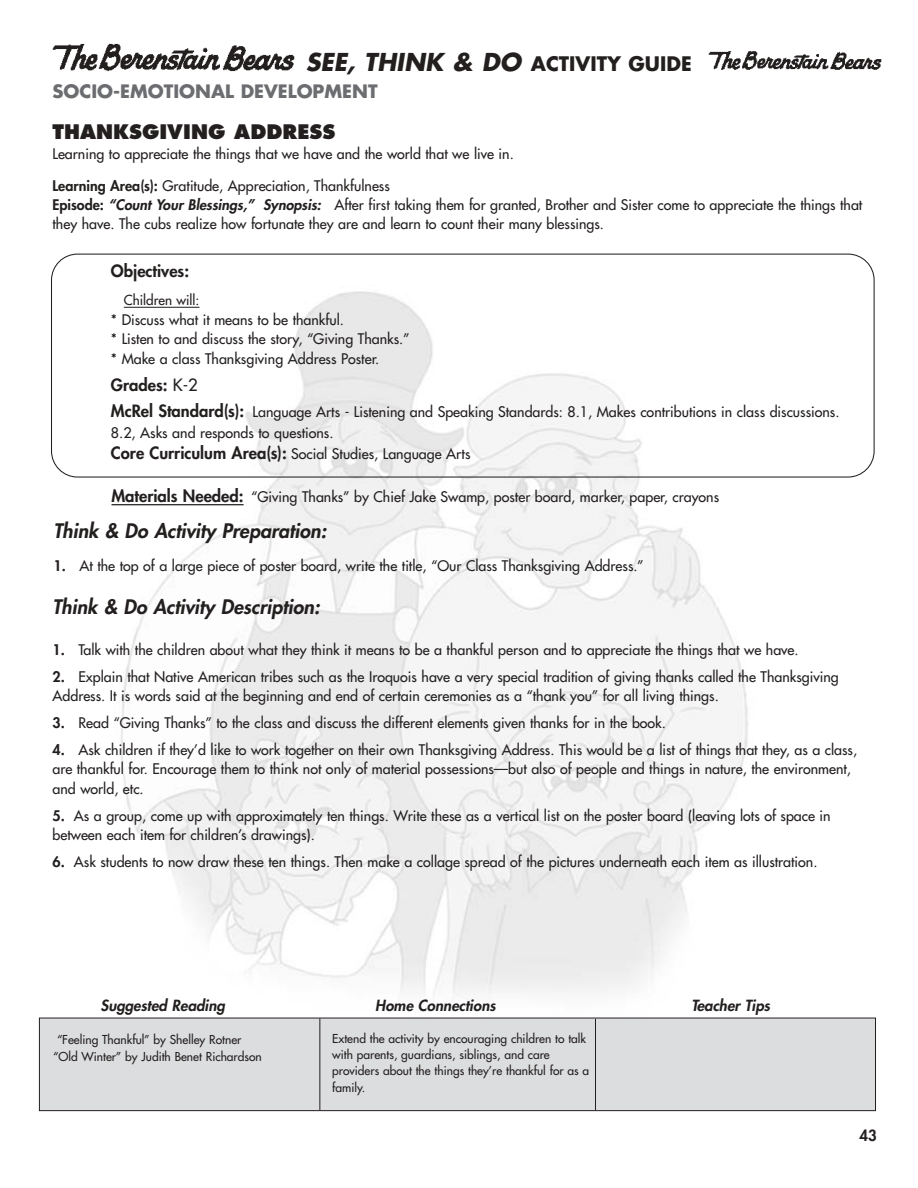
<style>
.page{position:relative;width:918px;height:1188px;background:#fff}
.page>*{position:absolute;margin:0;border:0;box-sizing:border-box;transform-origin:0 0}
.t1{font:italic 800 19.5px "Futura";color:#231f1f}
.t2{font:700 19.5px "Futura";color:#231f1f}
.t3{font:800 19.5px "Futura";color:#231f1f}
.t4{font:700 18px "Futura";color:#6c6d70}
.t5{font:800 16.5px "Futura";color:#231f1f}
.t6{font:italic 800 15px "Futura";color:#231f1f}
.t7{font:800 15px "Futura";color:#231f1f}
.t8{font:14.25px/19.4px "Futura";color:#231f1f}
.t9{font:13.5px "Futura";color:#231f1f}
.t10{font:12px/16.4px "Futura";color:#231f1f}
.s1{font-style:italic;font-size:24px}
.s2{font-weight:800}
.s3{font-weight:800;font-style:italic}
.s4{font-weight:400}
.s5{font-weight:800;font-size:16.5px}
</style>
<div class="page">
<img style="left:52px;top:43px;width:243px;height:29px">
<img style="left:708px;top:51px;width:173px;height:19px">
<img style="left:98px;top:253px;width:684px;height:765px">
<svg style="left:51px;top:254px;width:824px;height:224px"></svg>
<hr style="left:124px;top:307px;width:75px;height:1px;background:#231f1f">
<hr style="left:111px;top:504px;width:133px;height:1px;background:#231f1f">
<div style="left:39px;top:1018px;width:837px;height:93px;background:#dcdddf"></div>
<div style="left:39px;top:1018px;width:837px;height:93px;border:1px solid #231f1f"></div>
<hr style="left:319px;top:1018px;width:1px;height:92px;background:#231f1f">
<hr style="left:595px;top:1019px;width:1px;height:91px;background:#231f1f">
<h1 class="t2" style="left:306px;top:54px;width:387px"><span class="s1">SEE, THINK &amp; DO</span> ACTIVITY GUIDE</h1>
<p class="t4" style="left:52px;top:83px;width:327px">SOCIO-EMOTIONAL DEVELOPMENT</p>
<h1 class="t3" style="left:53px;top:123px;width:284px">THANKSGIVING ADDRESS</h1>
<p class="t8" style="left:53px;top:145px;width:463px">Learning to appreciate the things that we have and the world that we live in.</p>
<p class="t8" style="left:53px;top:177px;width:811px"><span class="s2">Learning Area(s):</span> Gratitude, Appreciation, Thankfulness<br><span class="s2">Episode:</span> <span class="s3">“Count Your Blessings,” Synopsis:</span> After first taking them for granted, Brother and Sister come to appreciate the things that they have. The cubs realize how fortunate they are and learn to count their many blessings.</p>
<p class="t5" style="left:111px;top:263px;width:80px">Objectives:</p>
<p class="t9" style="left:124px;top:294px;width:77px">Children will:</p>
<p class="t8" style="left:111px;top:311px;width:300px">* Discuss what it means to be thankful.<br>* Listen to and discuss the story, “Giving Thanks.” * Make a class Thanksgiving Address Poster.</p>
<p class="t5" style="left:111px;top:377px;width:88px">Grades: <span class="s4">K-2</span></p>
<p class="t8" style="left:111px;top:403px;width:730px;line-height:20.7px"><span class="s5">McRel Standard(s):</span> Language Arts - Listening and Speaking Standards: 8.1, Makes contributions in class discussions.<br>8.2, Asks and responds to questions.<br><span class="s5">Core Curriculum Area(s):</span> Social Studies, Language Arts</p>
<p class="t8" style="left:111px;top:488px;width:609px"><span class="s5">Materials Needed:</span> “Giving Thanks” by Chief Jake Swamp, poster board, marker, paper, crayons</p>
<h1 class="t1" style="left:53px;top:522px;width:274px">Think &amp; Do Activity Preparation:</h1>
<p class="t8" style="left:53px;top:557px;width:592px"><span class="s2">1.</span> At the top of a large piece of poster board, write the title, “Our Class Thanksgiving Address.”</p>
<h1 class="t1" style="left:53px;top:597px;width:269px">Think &amp; Do Activity Description:</h1>
<p class="t8" style="left:53px;top:641px;width:748px"><span class="s2">1.</span> Talk with the children about what they think it means to be a thankful person and to appreciate the things that we have.</p>
<p class="t8" style="left:53px;top:668px;width:788px"><span class="s2">2.</span> Explain that Native American tribes such as the Iroquois have a very special tradition of giving thanks called the Thanksgiving<br>Address. It is words said at the beginning and end of certain ceremonies as a “thank you” for all living things.</p>
<p class="t8" style="left:53px;top:714px;width:615px"><span class="s2">3.</span> Read “Giving Thanks” to the class and discuss the different elements given thanks for in the book.</p>
<p class="t8" style="left:53px;top:741px;width:806px"><span class="s2">4.</span> Ask children if they’d like to work together on their own Thanksgiving Address. This would be a list of things that they, as a class, are thankful for. Encourage them to think not only of material possessions—but also of people and things in nature, the environment, and world, etc.</p>
<p class="t8" style="left:53px;top:807px;width:780px"><span class="s2">5.</span> As a group, come up with approximately ten things. Write these as a vertical list on the poster board (leaving lots of space in between each item for children’s drawings).</p>
<p class="t8" style="left:53px;top:853px;width:766px"><span class="s2">6.</span> Ask students to now draw these ten things. Then make a collage spread of the pictures underneath each item as illustration.</p>
<p class="t6" style="left:100px;top:999px;width:126px">Suggested Reading</p>
<p class="t6" style="left:375px;top:999px;width:122px">Home Connections</p>
<p class="t6" style="left:691px;top:999px;width:80px">Teacher Tips</p>
<p class="t10" style="left:53px;top:1032px;width:210px;text-indent:4px">“Feeling Thankful” by Shelley Rotner “Old Winter” by Judith Benet Richardson</p>
<p class="t10" style="left:332px;top:1031px;width:259px">Extend the activity by encouraging children to talk with parents, guardians, siblings, and care providers about the things they’re thankful for as a family.</p>
<p class="t7" style="left:859px;top:1129px;width:19px">43</p>
</div>
